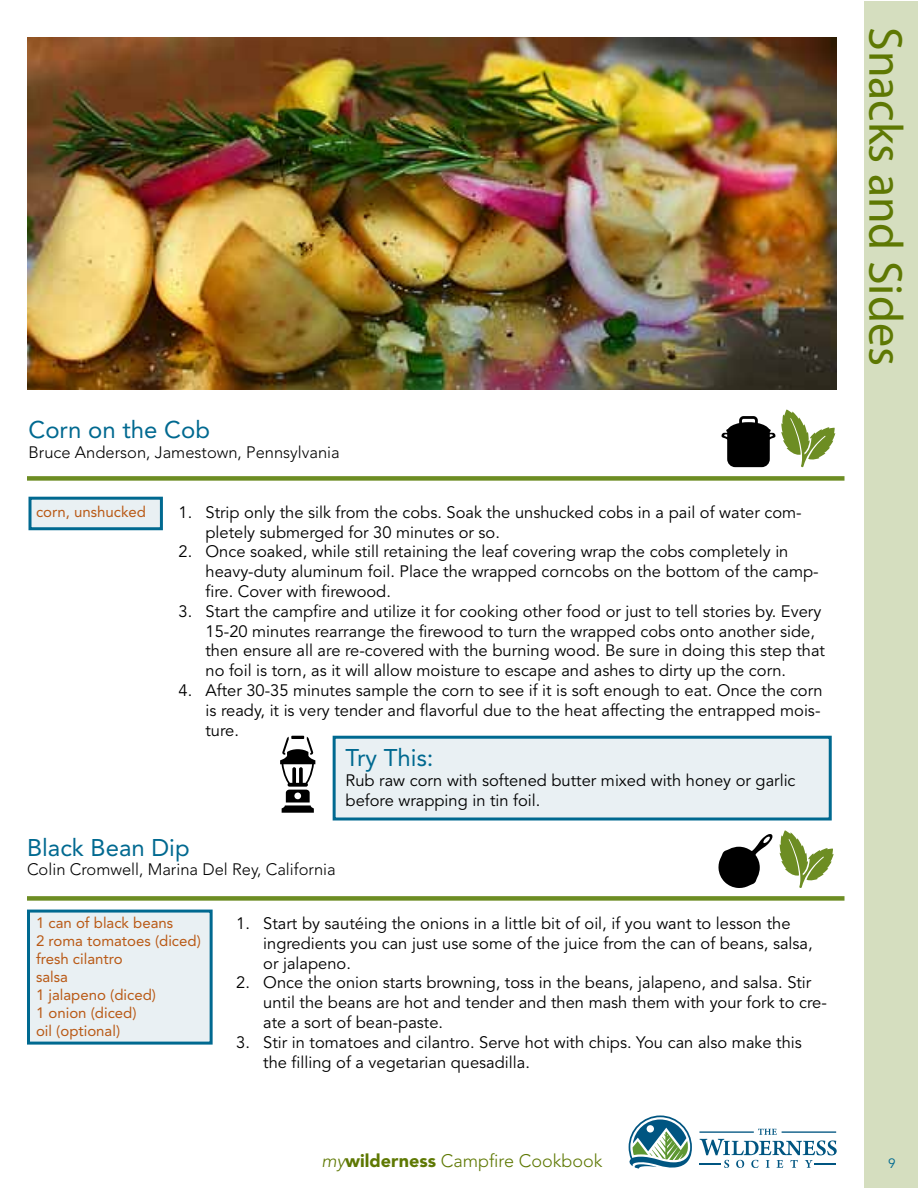
<style>
.page{position:relative;width:918px;height:1188px;background:#fff}
.page>*{position:absolute;margin:0;border:0;box-sizing:border-box;transform-origin:0 0}
.t1{font:48px "Myriad Pro";color:#5e7803}
.t2{font:24px "Avenir LT Std";color:#006990}
.t3{font:300 18px "Avenir LT Std";color:#5e7803}
.t4{font:16.5px/19.8px "Avenir LT Std";color:#000}
.t5{font:300 16.5px "Avenir LT Std";color:#000}
.t6{font:15px/18px "Avenir LT Std";color:#b95915}
.t7{font:13.5px "Avenir LT Std";color:#006990}
.s1{font-style:italic}
.s2{font-weight:900}
</style>
<div class="page">
<div style="left:865px;top:1px;width:53px;height:1186px;background:#d5debf"></div>
<hr style="left:699px;top:1131px;width:55px;height:2px;background:#005581">
<svg style="left:700px;top:1129px;width:137px;height:39px"></svg>
<svg style="left:629px;top:1115px;width:63px;height:54px"></svg>
<div style="left:27px;top:910px;width:186px;height:135px;background:#e9f0f3;border:3px solid #006990"></div>
<div style="left:28px;top:497px;width:135px;height:33px;background:#e9f0f3;border:3px solid #006990"></div>
<div style="left:333px;top:736px;width:499px;height:84px;background:#e9f0f3;border:3px solid #006990"></div>
<img style="left:27px;top:37px;width:810px;height:353px">
<svg style="left:280px;top:736px;width:35px;height:77px"></svg>
<svg style="left:780px;top:830px;width:54px;height:58px"></svg>
<svg style="left:721px;top:409px;width:114px;height:58px"></svg>
<svg style="left:718px;top:834px;width:55px;height:54px"></svg>
<div style="left:27px;top:476px;width:817px;height:5px;background:#6d8d23"></div>
<div style="left:27px;top:896px;width:817px;height:5px;background:#6d8d23"></div>
<h2 class="t2" style="left:28px;top:416px;width:183px">Corn on the Cob</h2>
<p class="t5" style="left:28px;top:443px;width:313px">Bruce Anderson, Jamestown, Pennsylvania</p>
<p class="t6" style="left:36px;top:503px;width:112px">corn, unshucked</p>
<p class="t4" style="left:205px;top:503px;width:598px;text-indent:-27px">1. Strip only the silk from the cobs. Soak the unshucked cobs in a pail of water com&shy;pletely submerged for 30 minutes or so.</p>
<p class="t4" style="left:205px;top:542px;width:615px;text-indent:-27px">2. Once soaked, while still retaining the leaf covering wrap the cobs completely in heavy-duty aluminum foil. Place the wrapped corncobs on the bottom of the camp&shy;fire. Cover with firewood.</p>
<p class="t4" style="left:205px;top:602px;width:621px;text-indent:-27px">3. Start the campfire and utilize it for cooking other food or just to tell stories by. Every 15-20 minutes rearrange the firewood to turn the wrapped cobs onto another side, then ensure all are re-covered with the burning wood. Be sure in doing this step that no foil is torn, as it will allow moisture to escape and ashes to dirty up the corn.</p>
<p class="t4" style="left:205px;top:681px;width:619px;text-indent:-27px">4. After 30-35 minutes sample the corn to see if it is soft enough to eat. Once the corn is ready, it is very tender and flavorful due to the heat affecting the entrapped mois&shy;ture.</p>
<h2 class="t2" style="left:346px;top:744px;width:90px">Try This:</h2>
<p class="t4" style="left:346px;top:771px;width:451px">Rub raw corn with softened butter mixed with honey or garlic before wrapping in tin foil.</p>
<h2 class="t2" style="left:27px;top:833px;width:164px">Black Bean Dip</h2>
<p class="t5" style="left:27px;top:860px;width:310px">Colin Cromwell, Marina Del Rey, California</p>
<p class="t6" style="left:36px;top:914px;width:166px">1 can of black beans<br>2 roma tomatoes (diced) fresh cilantro<br>salsa<br>1 jalapeno (diced)<br>1 onion (diced)<br>oil (optional)</p>
<p class="t4" style="left:263px;top:914px;width:551px;text-indent:-27px">1. Start by sautéing the onions in a little bit of oil, if you want to lesson the ingredients you can just use some of the juice from the can of beans, salsa, or jalapeno.</p>
<p class="t4" style="left:263px;top:973px;width:565px;text-indent:-27px">2. Once the onion starts browning, toss in the beans, jalapeno, and salsa. Stir until the beans are hot and tender and then mash them with your fork to cre&shy;ate a sort of bean-paste.</p>
<p class="t4" style="left:263px;top:1033px;width:540px;text-indent:-27px">3. Stir in tomatoes and cilantro. Serve hot with chips. You can also make this the filling of a vegetarian quesadilla.</p>
<h1 class="t1" style="left:915px;top:27px;width:340px;rotate:90deg">Snacks and Sides</h1>
<p class="t3" style="left:321px;top:1150px;width:283px"><span class="s1">my</span><span class="s2">wilderness</span> Campfire Cookbook</p>
<p class="t7" style="left:888px;top:1155px;width:9px">9</p>
</div>
